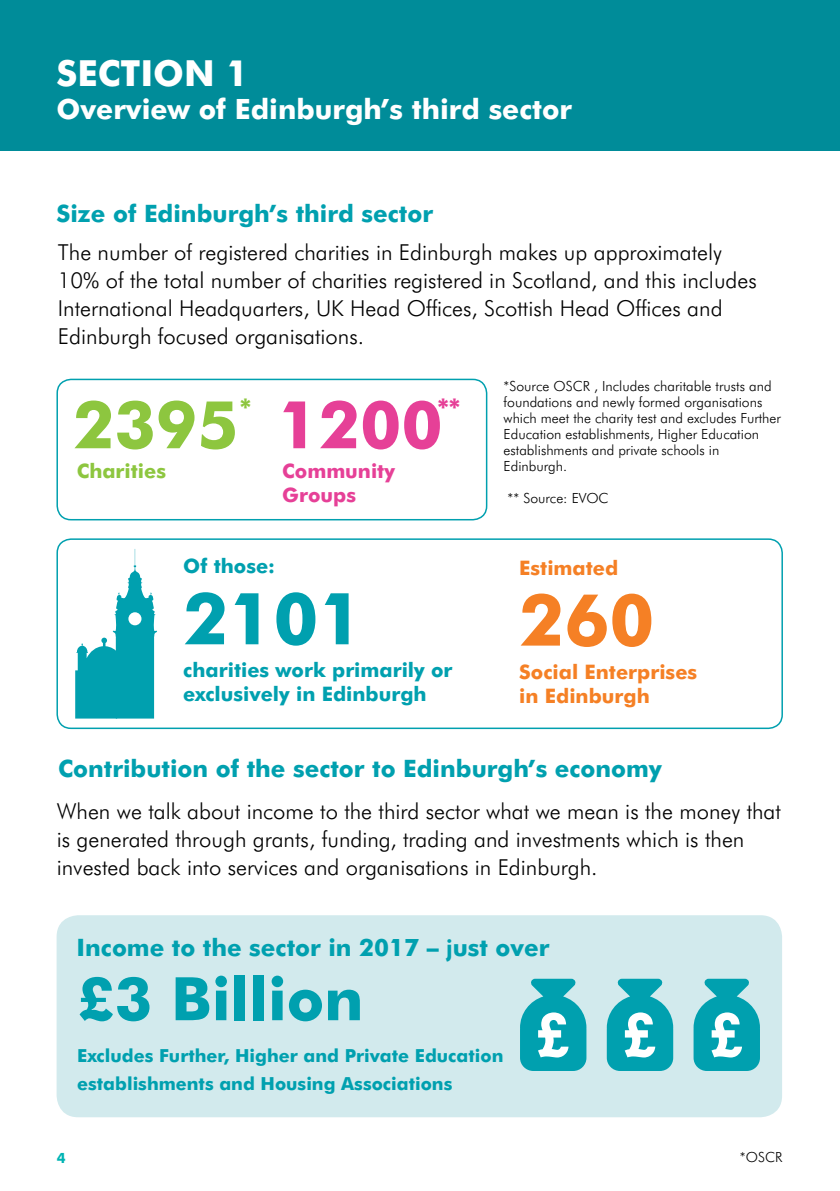
<style>
.page{position:relative;width:840px;height:1191px;background:#fff}
.page>*{position:absolute;margin:0;border:0;box-sizing:border-box;transform-origin:0 0}
.t1{font:700 72px "Futura BT";color:#00a0af}
.t2{font:700 72px "Futura BT";color:#f58025}
.t3{font:700 66px "Futura BT";color:#8dc63f}
.t4{font:700 66px "Futura BT";color:#e64097}
.t5{font:700 60px "Futura BT";color:#00a0af}
.t6{font:700 36px "Futura BT";color:#fff}
.t7{font:700 28px "Futura BT";color:#fff}
.t8{font:700 27.2px "Futura BT";color:#e64097}
.t9{font:700 27.2px "Futura BT";color:#8dc63f}
.t10{font:700 24px "Futura BT";color:#00a0af}
.t11{font:300 22px/28px "Futura BT";color:#000}
.t12{font:700 20px/24px "Futura BT";color:#00a0af}
.t13{font:700 20px/24px "Futura BT";color:#f58025}
.t14{font:700 20px/24px "Futura BT";color:#e64097}
.t15{font:700 20px "Futura BT";color:#8dc63f}
.t16{font:700 18px/28px "Futura BT";color:#00a0af}
.t17{font:700 14.2px "Futura BT";color:#00b4b4}
.t18{font:300 14px/16px "Futura BT";color:#000}
.s1{font-family:"Gill Sans"}
</style>
<div class="page">
<div style="left:0;top:0;width:839px;height:150px;background:#008c99"></div>
<div style="left:56px;top:379px;width:431px;height:141px;border:2px solid #00a0af;border-radius:14px"></div>
<div style="left:57px;top:915px;width:724px;height:202px;background:#d2eaed;border-radius:22px"></div>
<svg style="left:520px;top:978px;width:66px;height:93px"></svg>
<svg style="left:606px;top:978px;width:66px;height:93px"></svg>
<svg style="left:693px;top:978px;width:66px;height:93px"></svg>
<div style="left:56px;top:538px;width:726px;height:191px;border:2px solid #00a0af;border-radius:14px"></div>
<svg style="left:75px;top:549px;width:82px;height:169px"></svg>
<h3 class="t6" style="left:56px;top:51px;width:194px">SECTION 1</h3>
<p class="t7" style="left:56px;top:92px;width:517px">Overview of Edinburgh’s third sector</p>
<p class="t10" style="left:56px;top:199px;width:378px">Size of Edinburgh’s third sector</p>
<p class="t11" style="left:58px;top:238px;width:700px">The number of registered charities in Edinburgh makes up approximately 10% of the total number of charities registered in Scotland, and this includes International Headquarters, UK Head Offices, Scottish Head Offices and Edinburgh focused organisations.</p>
<h2 class="t3" style="left:73px;top:384px;width:166px">2395</h2>
<p class="t9" style="left:238px;top:392px;width:16px">*</p>
<p class="t15" style="left:77px;top:458px;width:91px">Charities</p>
<h2 class="t4" style="left:277px;top:384px;width:166px">1200</h2>
<p class="t8" style="left:436px;top:392px;width:27px">**</p>
<p class="t14" style="left:282px;top:458px;width:114px">Community<br>Groups</p>
<p class="t12" style="left:183px;top:554px;width:93px">Of those:</p>
<h1 class="t1" style="left:183px;top:575px;width:181px">2101</h1>
<p class="t12" style="left:183px;top:658px;width:270px">charities work primarily or exclusively in Edinburgh</p>
<p class="t18" style="left:503px;top:377px;width:279px">*Source OSCR , Includes charitable trusts and foundations and newly formed organisations which meet the charity test and excludes Further Education establishments, Higher Education establishments and private schools in Edinburgh.</p>
<p class="t18" style="left:507px;top:490px;width:102px">** Source: EVOC</p>
<p class="t13" style="left:519px;top:555px;width:100px">Estimated</p>
<h1 class="t2" style="left:519px;top:576px;width:136px">260</h1>
<p class="t13" style="left:519px;top:659px;width:179px">Social Enterprises in Edinburgh</p>
<p class="t10" style="left:58px;top:753px;width:604px">Contribution of the sector to Edinburgh’s economy</p>
<p class="t11" style="left:57px;top:797px;width:725px">When we talk about income to the third sector what we mean is the money that is generated through grants, funding, trading and investments which is then invested back into services and organisations in Edinburgh.</p>
<p class="t10" style="left:77px;top:932px;width:474px">Income to the sector in 2017 – <span class="s1">j</span>ust over</p>
<h3 class="t5" style="left:77px;top:962px;width:287px">£3 Billion</h3>
<p class="t16" style="left:77px;top:1041px;width:427px">Excludes Further, Higher and Private Education establishments and Housing Associations</p>
<p class="t17" style="left:57px;top:1148px;width:10px">4</p>
<p class="t18" style="left:739px;top:1149px;width:44px">*OSCR</p>
</div>
